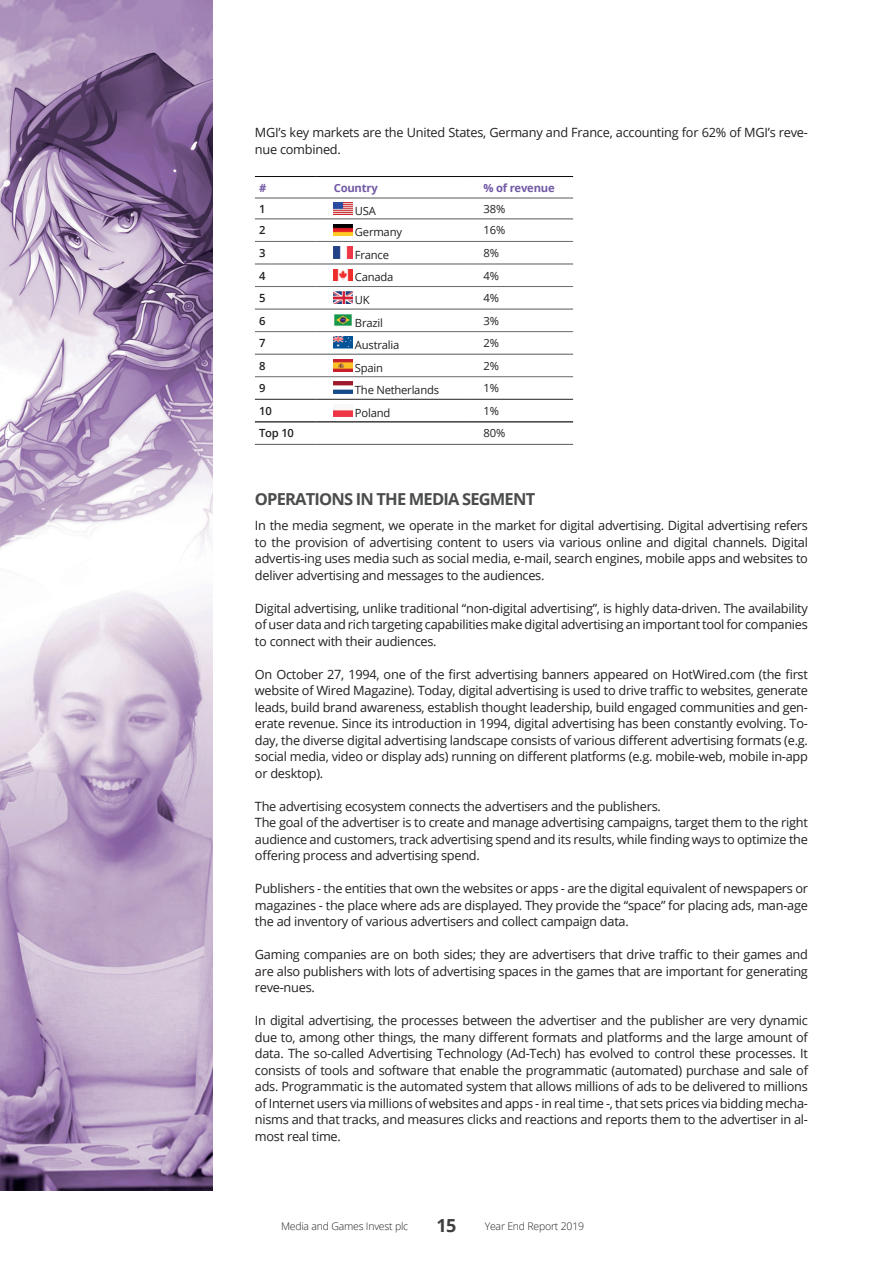
<style>
.page{position:relative;width:893px;height:1263px;background:#fff}
.page>*{position:absolute;margin:0;border:0;box-sizing:border-box;transform-origin:0 0}
.t1{font:700 18px "Open Sans";color:#3e3e3f}
.t2{font:700 16.5px "Open Sans";letter-spacing:-.05em;color:#4b4c4d}
.t3{font:12.75px/16.5px "Open Sans";letter-spacing:-.02em;color:#231f20;text-align:justify}
.t4{font:11.25px "Open Sans";letter-spacing:-.02em;color:#231f20}
.t5{font:700 11.25px "Open Sans";letter-spacing:-.02em;color:#7159a5}
.t6{font:600 11.25px "Open Sans";letter-spacing:-.02em;color:#231f20}
.t7{font:300 10.5px "Open Sans";letter-spacing:-.02em;color:#231f20}
</style>
<div class="page">
<hr style="left:255px;top:198px;width:61px;height:1px;background:#57585a">
<hr style="left:316px;top:198px;width:150px;height:1px;background:#57585a">
<hr style="left:466px;top:198px;width:107px;height:1px;background:#57585a">
<hr style="left:255px;top:399px;width:61px;height:1px;background:#231f20">
<hr style="left:316px;top:399px;width:150px;height:1px;background:#231f20">
<hr style="left:466px;top:399px;width:107px;height:1px;background:#231f20">
<hr style="left:255px;top:421px;width:61px;height:2px;background:#3e3e3f">
<hr style="left:316px;top:421px;width:150px;height:2px;background:#3e3e3f">
<hr style="left:466px;top:421px;width:107px;height:2px;background:#3e3e3f">
<hr style="left:255px;top:219px;width:61px;height:1px;background:#57585a">
<hr style="left:316px;top:219px;width:150px;height:1px;background:#57585a">
<hr style="left:466px;top:219px;width:107px;height:1px;background:#57585a">
<hr style="left:255px;top:264px;width:61px;height:1px;background:#57585a">
<hr style="left:316px;top:264px;width:150px;height:1px;background:#57585a">
<hr style="left:466px;top:264px;width:107px;height:1px;background:#57585a">
<hr style="left:255px;top:309px;width:61px;height:1px;background:#57585a">
<hr style="left:316px;top:309px;width:150px;height:1px;background:#57585a">
<hr style="left:466px;top:309px;width:107px;height:1px;background:#57585a">
<hr style="left:255px;top:354px;width:61px;height:1px;background:#57585a">
<hr style="left:316px;top:354px;width:150px;height:1px;background:#57585a">
<hr style="left:466px;top:354px;width:107px;height:1px;background:#57585a">
<hr style="left:255px;top:241px;width:61px;height:1px;background:#69696c">
<hr style="left:316px;top:241px;width:150px;height:1px;background:#69696c">
<hr style="left:466px;top:241px;width:107px;height:1px;background:#69696c">
<hr style="left:255px;top:286px;width:61px;height:1px;background:#69696c">
<hr style="left:316px;top:286px;width:150px;height:1px;background:#69696c">
<hr style="left:466px;top:286px;width:107px;height:1px;background:#69696c">
<hr style="left:255px;top:331px;width:61px;height:1px;background:#69696c">
<hr style="left:316px;top:331px;width:150px;height:1px;background:#69696c">
<hr style="left:466px;top:331px;width:107px;height:1px;background:#69696c">
<hr style="left:255px;top:376px;width:61px;height:1px;background:#69696c">
<hr style="left:316px;top:376px;width:150px;height:1px;background:#69696c">
<hr style="left:466px;top:376px;width:107px;height:1px;background:#69696c">
<hr style="left:255px;top:444px;width:61px;height:1px;background:#57585a">
<hr style="left:316px;top:444px;width:150px;height:1px;background:#57585a">
<hr style="left:466px;top:444px;width:107px;height:1px;background:#57585a">
<hr style="left:255px;top:176px;width:61px;height:1px;background:#0c0806">
<hr style="left:316px;top:176px;width:150px;height:1px;background:#0c0806">
<hr style="left:466px;top:176px;width:107px;height:1px;background:#0c0806">
<img style="left:334px;top:202px;width:18px;height:13px">
<img style="left:334px;top:224px;width:18px;height:12px">
<img style="left:334px;top:247px;width:18px;height:12px">
<img style="left:334px;top:269px;width:18px;height:12px">
<img style="left:334px;top:292px;width:18px;height:12px">
<img style="left:334px;top:314px;width:18px;height:12px">
<img style="left:334px;top:337px;width:18px;height:12px">
<img style="left:334px;top:359px;width:18px;height:13px">
<img style="left:334px;top:382px;width:18px;height:12px">
<img style="left:334px;top:410px;width:18px;height:7px">
<img style="left:0;top:0;width:213px;height:1191px">
<p class="t3" style="left:255px;top:124px;width:554px">MGI’s key markets are the United States, Germany and France, accounting for 62% of MGI’s reve&shy;nue combined.</p>
<p class="t5" style="left:259px;top:180px;width:9px">#</p>
<p class="t5" style="left:334px;top:180px;width:45px">Country</p>
<p class="t5" style="left:484px;top:180px;width:73px">% of revenue</p>
<p class="t6" style="left:259px;top:201px;width:8px">1</p>
<p class="t4" style="left:355px;top:203px;width:23px">USA</p>
<p class="t4" style="left:484px;top:201px;width:23px">38%</p>
<p class="t6" style="left:259px;top:223px;width:8px">2</p>
<p class="t4" style="left:355px;top:225px;width:49px">Germany</p>
<p class="t4" style="left:484px;top:223px;width:23px">16%</p>
<p class="t6" style="left:259px;top:245px;width:8px">3</p>
<p class="t4" style="left:355px;top:247px;width:36px">France</p>
<p class="t4" style="left:484px;top:245px;width:17px">8%</p>
<p class="t6" style="left:259px;top:268px;width:8px">4</p>
<p class="t4" style="left:355px;top:270px;width:40px">Canada</p>
<p class="t4" style="left:484px;top:268px;width:17px">4%</p>
<p class="t6" style="left:259px;top:290px;width:8px">5</p>
<p class="t4" style="left:355px;top:292px;width:16px">UK</p>
<p class="t4" style="left:484px;top:290px;width:17px">4%</p>
<p class="t6" style="left:259px;top:313px;width:8px">6</p>
<p class="t4" style="left:355px;top:315px;width:29px">Brazil</p>
<p class="t4" style="left:484px;top:313px;width:17px">3%</p>
<p class="t6" style="left:259px;top:335px;width:8px">7</p>
<p class="t4" style="left:355px;top:337px;width:46px">Australia</p>
<p class="t4" style="left:484px;top:335px;width:17px">2%</p>
<p class="t6" style="left:259px;top:358px;width:8px">8</p>
<p class="t4" style="left:355px;top:360px;width:30px">Spain</p>
<p class="t4" style="left:484px;top:358px;width:17px">2%</p>
<p class="t6" style="left:259px;top:380px;width:8px">9</p>
<p class="t4" style="left:355px;top:382px;width:86px">The Netherlands</p>
<p class="t4" style="left:484px;top:380px;width:17px">1%</p>
<p class="t6" style="left:259px;top:403px;width:14px">10</p>
<p class="t4" style="left:355px;top:405px;width:37px">Poland</p>
<p class="t4" style="left:484px;top:403px;width:17px">1%</p>
<p class="t6" style="left:259px;top:426px;width:36px">Top 10</p>
<p class="t4" style="left:484px;top:426px;width:23px">80%</p>
<p class="t2" style="left:255px;top:487px;width:282px">OPERATIONS IN THE MEDIA SEGMENT</p>
<p class="t3" style="left:255px;top:517px;width:555px">In the media segment, we operate in the market for digital advertising. Digital advertising refers to the provision of advertising content to users via various online and digital channels. Digital advertis-ing uses media such as social media, e-mail, search engines, mobile apps and websites to deliver advertising and messages to the audiences.</p>
<p class="t3" style="left:255px;top:599px;width:555px">Digital advertising, unlike traditional “non-digital advertising”, is highly data-driven. The availability of user data and rich targeting capabilities make digital advertising an important tool for companies to connect with their audiences.</p>
<p class="t3" style="left:255px;top:665px;width:555px">On October 27, 1994, one of the first advertising banners appeared on HotWired.com (the first website of Wired Magazine). Today, digital advertising is used to drive traffic to websites, generate leads, build brand awareness, establish thought leadership, build engaged communities and gen&shy;erate revenue. Since its introduction in 1994, digital advertising has been constantly evolving. To&shy;day, the diverse digital advertising landscape consists of various different advertising formats (e.g. social media, video or display ads) running on different platforms (e.g. mobile-web, mobile in-app or desktop).</p>
<p class="t3" style="left:255px;top:797px;width:555px;text-align:left">The advertising ecosystem connects the advertisers and the publishers.<br>The goal of the advertiser is to create and manage advertising campaigns, target them to the right audience and customers, track advertising spend and its results, while finding ways to optimize the offering process and advertising spend.</p>
<p class="t3" style="left:255px;top:880px;width:555px">Publishers - the entities that own the websites or apps - are the digital equivalent of newspapers or magazines - the place where ads are displayed. They provide the “space” for placing ads, man-age the ad inventory of various advertisers and collect campaign data.</p>
<p class="t3" style="left:255px;top:946px;width:554px">Gaming companies are on both sides; they are advertisers that drive traffic to their games and are also publishers with lots of advertising spaces in the games that are important for generating reve-nues.</p>
<p class="t3" style="left:255px;top:1012px;width:555px">In digital advertising, the processes between the advertiser and the publisher are very dynamic due to, among other things, the many different formats and platforms and the large amount of data. The so-called Advertising Technology (Ad-Tech) has evolved to control these processes. It consists of tools and software that enable the programmatic (automated) purchase and sale of ads. Programmatic is the automated system that allows millions of ads to be delivered to millions of Internet users via millions of websites and apps - in real time -, that sets prices via bidding mecha&shy;nisms and that tracks, and measures clicks and reactions and reports them to the advertiser in al&shy;most real time.</p>
<p class="t7" style="left:281px;top:1218px;width:129px">Media and Games Invest plc</p>
<h1 class="t1" style="left:436px;top:1213px;width:22px">15</h1>
<p class="t7" style="left:485px;top:1218px;width:101px">Year End Report 2019</p>
</div>
